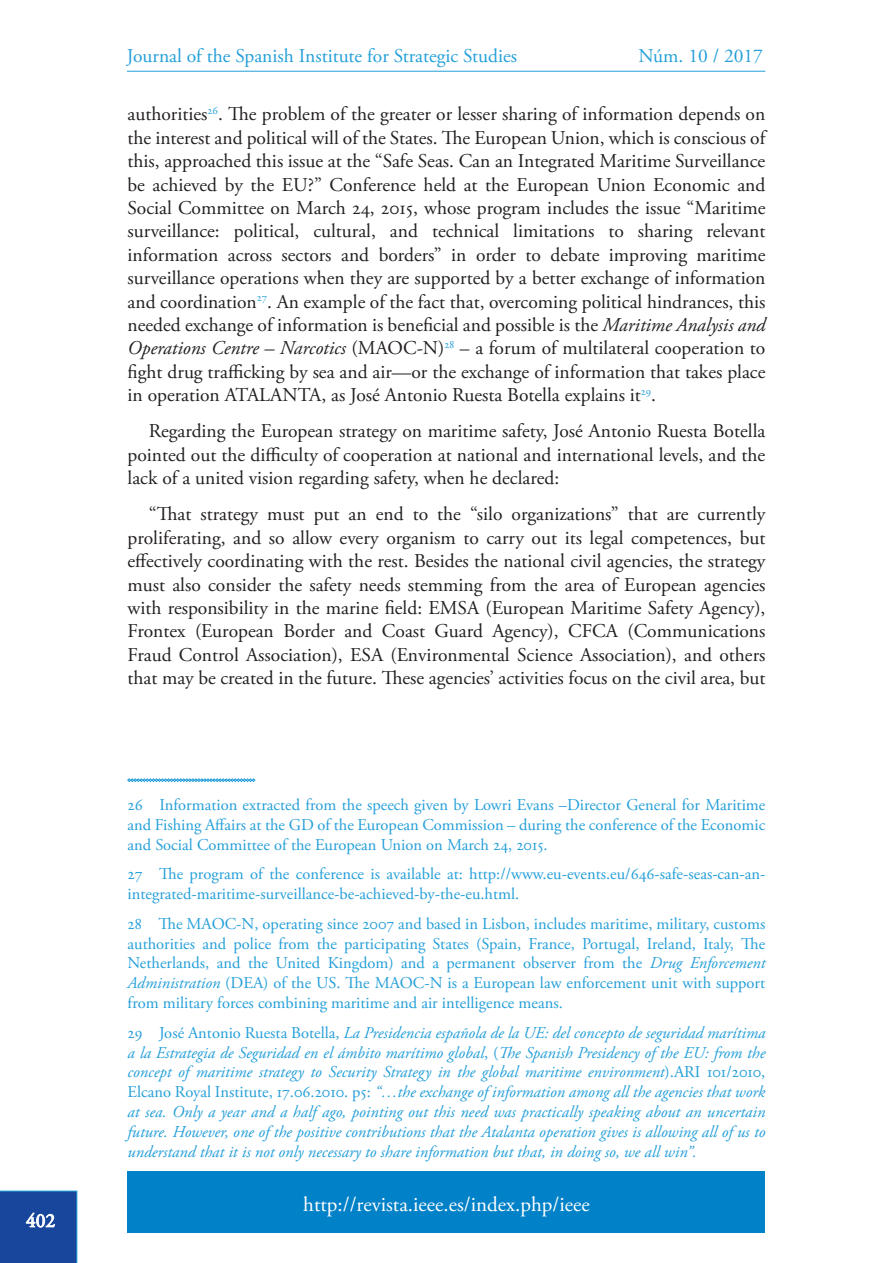
<style>
.page{position:relative;width:893px;height:1263px;background:#fff}
.page>*{position:absolute;margin:0;border:0;box-sizing:border-box;transform-origin:0 0}
.t1{font:21px "Adobe Garamond Pro";color:#fff}
.IEEE_parrafoNormal{font:19.5px/23.4px "Adobe Garamond Pro";color:#231f20;text-align:justify}
.t2{font:19.5px "Adobe Garamond Pro";color:#249fd9}
.t3{font:19.5px "Adobe Garamond Pro";color:#fff}
.IEEE_notasPie{font:16.5px/19.8px "Adobe Garamond Pro";color:#249fd9;text-align:justify}
.IEEE_notasPie-2{font:italic 16.5px/19.8px "Adobe Garamond Pro";color:#249fd9;text-align:justify}
.s1{font-style:italic}
.s2{font-style:normal}
</style>
<div class="page">
<svg style="left:0;top:1191px;width:77px;height:72px;background:#1f4da0"></svg>
<div style="left:128px;top:1171px;width:637px;height:62px;background:#0081c8"></div>
<hr style="left:127px;top:71px;width:638px;height:1px;background:#249fd9">
<svg style="left:127px;top:778px;width:128px;height:4px"></svg>
<p class="t3" style="left:26px;top:1209px;width:31px">402</p>
<p class="t2" style="left:127px;top:44px;width:392px">Journal of the Spanish Institute for Strategic Studies</p>
<p class="t2" style="left:639px;top:44px;width:126px">Núm. 10 / 2017</p>
<p class="IEEE_parrafoNormal" style="left:128px;top:103px;width:639px">authorities<sup>26</sup>. The problem of the greater or lesser sharing of information depends on the interest and political will of the States. The European Union, which is conscious of this, approached this issue at the “Safe Seas. Can an Integrated Maritime Surveillance be achieved by the EU?” Conference held at the European Union Economic and Social Committee on March 24, 2015, whose program includes the issue “Maritime surveillance: political, cultural, and technical limitations to sharing relevant information across sectors and borders” in order to debate improving maritime surveillance operations when they are supported by a better exchange of information and coordination<sup>27</sup>. An example of the fact that, overcoming political hindrances, this needed exchange of information is beneficial and possible is the <span class="s1">Maritime Analysis and Operations Centre – Narcotics</span> (MAOC-N)<sup>28</sup> – a forum of multilateral cooperation to fight drug trafficking by sea and air—or the exchange of information that takes place in operation ATALANTA, as José Antonio Ruesta Botella explains it<sup>29</sup>.</p>
<p class="IEEE_parrafoNormal" style="left:128px;top:420px;width:639px;text-indent:21px">Regarding the European strategy on maritime safety, José Antonio Ruesta Botella pointed out the difficulty of cooperation at national and international levels, and the lack of a united vision regarding safety, when he declared:</p>
<p class="IEEE_parrafoNormal" style="left:128px;top:503px;width:639px;text-indent:21px">“That strategy must put an end to the “silo organizations” that are currently proliferating, and so allow every organism to carry out its legal competences, but effectively coordinating with the rest. Besides the national civil agencies, the strategy must also consider the safety needs stemming from the area of European agencies with responsibility in the marine field: EMSA (European Maritime Safety Agency), Frontex (European Border and Coast Guard Agency), CFCA (Communications Fraud Control Association), ESA (Environmental Science Association), and others that may be created in the future. These agencies’ activities focus on the civil area, but</p>
<p class="IEEE_notasPie" style="left:128px;top:795px;width:639px">26 Information extracted from the speech given by Lowri Evans –Director General for Maritime and Fishing Affairs at the GD of the European Commission – during the conference of the Economic and Social Committee of the European Union on March 24, 2015.</p>
<p class="IEEE_notasPie" style="left:128px;top:865px;width:639px">27 The program of the conference is available at: http://www.eu-events.eu/646-safe-seas-can-an&shy;integrated-maritime-surveillance-be-achieved-by-the-eu.html.</p>
<p class="IEEE_notasPie" style="left:128px;top:914px;width:639px">28 The MAOC-N, operating since 2007 and based in Lisbon, includes maritime, military, customs authorities and police from the participating States (Spain, France, Portugal, Ireland, Italy, The Netherlands, and the United Kingdom) and a permanent observer from the <span class="s1">Drug Enforcement Administration</span> (DEA) of the US. The MAOC-N is a European law enforcement unit with support from military forces combining maritime and air intelligence means.</p>
<p class="IEEE_notasPie-2" style="left:128px;top:1023px;width:639px"><span class="s2">29 José Antonio Ruesta Botella,</span> La Presidencia española de la UE: del concepto de seguridad marítima a la Estrategia de Seguridad en el ámbito marítimo global<span class="s2">, (</span>The Spanish Presidency of the EU: from the concept of maritime strategy to Security Strategy in the global maritime environment<span class="s2">).ARI 101/2010, Elcano Royal Institute, 17.06.2010. p5:</span> “…the exchange of information among all the agencies that work at sea. Only a year and a half ago, pointing out this need was practically speaking about an uncertain future. However, one of the positive contributions that the Atalanta operation gives is allowing all of us to understand that it is not only necessary to share information but that, in doing so, we all win”.</p>
<p class="t1" style="left:303px;top:1191px;width:288px">http://revista.ieee.es/index.php/ieee</p>
</div>
